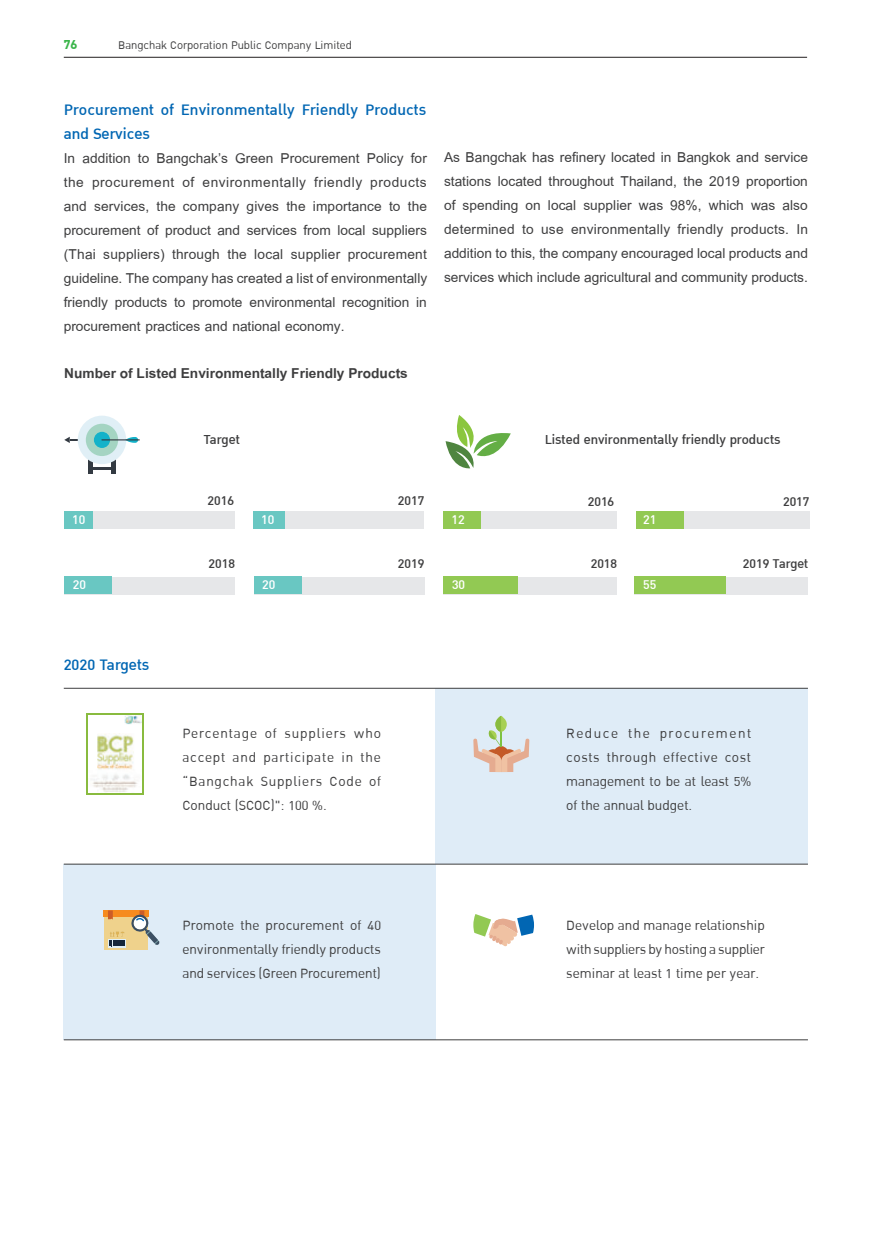
<style>
.page{position:relative;width:893px;height:1255px;background:#fff}
.page>*{position:absolute;margin:0;border:0;box-sizing:border-box;transform-origin:0 0}
.t1{font:21px/24px "UPC Browallia";color:#3e3e3f;text-align:justify}
.t2{font:500 21px/24px "DB Ozone X";letter-spacing:.01em;color:#0166b3}
.t3{font:21px "UPC Browallia Bold";color:#3e3e3f}
.t4{font:18px/24px "DB Ozone X";color:#3e3e3f;text-align:justify}
.t5{font:500 18px "DB Ozone X";color:#3e3e3f}
.t6{font:700 18px "DB Ozone X";color:#3ab54a}
.t7{font:500 17.55px "DB Ozone X";color:#3e3e3f}
.t8{font:500 17.55px "DB Ozone X";color:#fff}
.t9{font:15px "DB Ozone X";color:#3e3e3f}
</style>
<div class="page">
<hr style="left:64px;top:57px;width:743px;height:1px;background:#231f20">
<div style="left:64px;top:511px;width:171px;height:18px;background:#e6e7e9"></div>
<div style="left:444px;top:511px;width:173px;height:18px;background:#e6e7e9"></div>
<div style="left:254px;top:511px;width:170px;height:18px;background:#e6e7e9"></div>
<div style="left:636px;top:511px;width:173px;height:18px;background:#e6e7e9"></div>
<div style="left:64px;top:576px;width:171px;height:18px;background:#e6e7e9"></div>
<div style="left:443px;top:576px;width:174px;height:18px;background:#e6e7e9"></div>
<div style="left:635px;top:576px;width:173px;height:18px;background:#e6e7e9"></div>
<div style="left:64px;top:511px;width:28px;height:18px;background:#69c7c2"></div>
<div style="left:444px;top:511px;width:37px;height:18px;background:#92c953"></div>
<div style="left:254px;top:511px;width:31px;height:18px;background:#69c7c2"></div>
<div style="left:636px;top:511px;width:48px;height:18px;background:#92c953"></div>
<div style="left:64px;top:576px;width:48px;height:18px;background:#69c7c2"></div>
<div style="left:443px;top:576px;width:75px;height:18px;background:#92c953"></div>
<div style="left:635px;top:576px;width:91px;height:18px;background:#92c953"></div>
<div style="left:254px;top:576px;width:170px;height:18px;background:#e6e7e9"></div>
<div style="left:254px;top:576px;width:47px;height:18px;background:#69c7c2"></div>
<hr style="left:89px;top:456px;width:4px;height:17px;background:#333a42">
<hr style="left:111px;top:456px;width:4px;height:17px;background:#333a42">
<svg style="left:93px;top:467px;width:18px;height:2px"></svg>
<hr style="left:70px;top:439px;width:39px;height:1px;background:#333a42">
<svg style="left:64px;top:436px;width:6px;height:7px"></svg>
<div style="left:78px;top:415px;width:48px;height:49px;background:#e0eff6;border-radius:50%"></div>
<div style="left:86px;top:424px;width:32px;height:32px;background:#a4d4c2;border-radius:50%"></div>
<div style="left:94px;top:432px;width:16px;height:16px;background:#14b2c9;border-radius:50%"></div>
<svg style="left:101px;top:437px;width:39px;height:6px"></svg>
<svg style="left:446px;top:415px;width:65px;height:53px"></svg>
<div style="left:64px;top:864px;width:372px;height:175px;background:#dfecf7"></div>
<div style="left:436px;top:688px;width:372px;height:175px;background:#dfecf7"></div>
<hr style="left:64px;top:863px;width:744px;height:1px;background:#3e3e3f">
<hr style="left:64px;top:688px;width:744px;height:1px;background:#3e3e3f">
<hr style="left:64px;top:1039px;width:744px;height:1px;background:#3e3e3f">
<div style="left:104px;top:910px;width:44px;height:39px;background:#efd28c"></div>
<div style="left:104px;top:910px;width:45px;height:7px;background:#f68b1f"></div>
<svg style="left:108px;top:910px;width:5px;height:9px"></svg>
<div style="left:108px;top:939px;width:17px;height:8px;background:#e0eff6"></div>
<svg style="left:109px;top:931px;width:16px;height:15px"></svg>
<svg style="left:131px;top:910px;width:29px;height:35px"></svg>
<svg style="left:473px;top:715px;width:56px;height:57px"></svg>
<svg style="left:473px;top:914px;width:61px;height:32px"></svg>
<svg style="left:86px;top:713px;width:58px;height:82px"></svg>
<img style="left:89px;top:716px;width:53px;height:76px">
<p class="t6" style="left:64px;top:34px;width:15px">76</p>
<p class="t9" style="left:118px;top:37px;width:235px">Bangchak Corporation Public Company Limited</p>
<p class="t2" style="left:64px;top:98px;width:364px">Procurement of Environmentally Friendly Products and Services</p>
<p class="t1" style="left:64px;top:145px;width:365px">In addition to Bangchak’s Green Procurement Policy for the procurement of environmentally friendly products and services, the company gives the importance to the procurement of product and services from local suppliers (Thai suppliers) through the local supplier procurement guideline. The company has created a list of environmentally friendly products to promote environmental recognition in procurement practices and national economy.</p>
<p class="t3" style="left:64px;top:359px;width:345px">Number of Listed Environmentally Friendly Products</p>
<p class="t1" style="left:444px;top:144px;width:365px">As Bangchak has refinery located in Bangkok and service stations located throughout Thailand, the 2019 proportion of spending on local supplier was 98%, which was also determined to use environmentally friendly products. In addition to this, the company encouraged local products and services which include agricultural and community products.</p>
<p class="t5" style="left:204px;top:429px;width:38px">Target</p>
<p class="t5" style="left:545px;top:429px;width:237px">Listed environmentally friendly products</p>
<p class="t7" style="left:208px;top:491px;width:28px">2016</p>
<p class="t7" style="left:398px;top:491px;width:28px">2017</p>
<p class="t7" style="left:588px;top:491px;width:28px">2016</p>
<p class="t7" style="left:783px;top:491px;width:28px">2017</p>
<p class="t8" style="left:72px;top:510px;width:15px">10</p>
<p class="t8" style="left:261px;top:510px;width:15px">10</p>
<p class="t8" style="left:451px;top:510px;width:15px">12</p>
<p class="t8" style="left:643px;top:510px;width:15px">21</p>
<p class="t7" style="left:209px;top:553px;width:28px">2018</p>
<p class="t7" style="left:591px;top:553px;width:28px">2018</p>
<p class="t7" style="left:398px;top:553px;width:28px">2019</p>
<p class="t7" style="left:743px;top:553px;width:67px">2019 Target</p>
<p class="t8" style="left:73px;top:575px;width:15px">20</p>
<p class="t8" style="left:262px;top:575px;width:15px">20</p>
<p class="t8" style="left:452px;top:575px;width:15px">30</p>
<p class="t8" style="left:643px;top:575px;width:15px">55</p>
<p class="t2" style="left:64px;top:652px;width:87px">2020 Targets</p>
<p class="t4" style="left:182px;top:722px;width:200px">Percentage of suppliers who accept and participate in the “Bangchak Suppliers Code of Conduct (SCOC)": 100 %.</p>
<p class="t4" style="left:566px;top:722px;width:187px">Reduce the procurement costs through effective cost management to be at least 5% of the annual budget.</p>
<p class="t4" style="left:182px;top:914px;width:200px">Promote the procurement of 40 environmentally friendly products and services (Green Procurement)</p>
<p class="t4" style="left:566px;top:914px;width:200px">Develop and manage relationship with suppliers by hosting a supplier seminar at least 1 time per year.</p>
</div>
